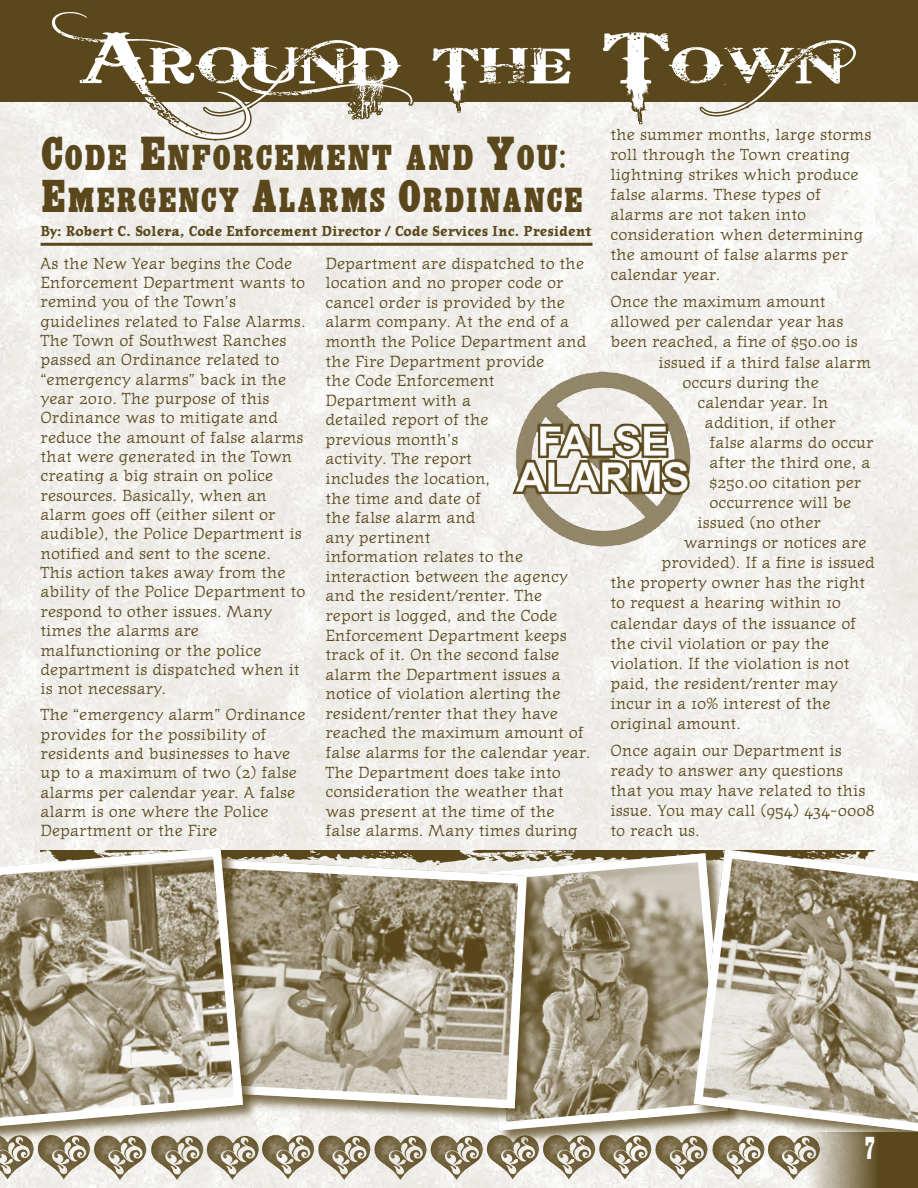
<style>
.page{position:relative;width:918px;height:1188px;background:#fff}
.page>*{position:absolute;margin:0;border:0;box-sizing:border-box;transform-origin:0 0}
.t1{font:49.35px "Bleeding Cowboys";letter-spacing:.03em;color:#fff;scale:1.5 1}
.t2{font:43.5px "Headliner";color:#5a481c}
.t3{font:42px "Headliner";color:#5a481c}
.t4{font:33px "Playbill";color:#fff}
.t5{font:15.9px/19.5px "Journal Text";color:#5a481c}
.t6{font:14.25px "Journal Bold Lin";color:#5a481c;scale:.9 1}
.s1{font-size:70.5px}
</style>
<div class="page">
<img style="left:0;top:102px;width:918px;height:1086px">
<div style="left:0;top:0;width:918px;height:102px;background:#5a481c"></div>
<svg style="left:807px;top:1150px;width:71px;height:38px"></svg>
<div style="left:878px;top:1132px;width:40px;height:56px;background:#5a481c"></div>
<hr style="left:41px;top:243px;width:551px;height:3px;background:#5a481c">
<img style="left:512px;top:372px;width:134px;height:175px">
<img style="left:259px;top:851px;width:133px;height:2px">
<img style="left:392px;top:850px;width:80px;height:3px">
<svg style="left:49px;top:102px;width:366px;height:42px"></svg>
<svg style="left:430px;top:102px;width:144px;height:12px"></svg>
<svg style="left:600px;top:102px;width:259px;height:24px"></svg>
<img style="left:599px;top:1146px;width:53px;height:33px">
<img style="left:37px;top:1149px;width:53px;height:30px">
<hr style="left:0;top:551px;width:4px;height:340px;background:#efede9">
<div style="left:476px;top:853px;width:267px;height:293px;background:#5a481c;opacity:.75"></div>
<svg style="left:472px;top:849px;width:222px;height:286px"></svg>
<div style="left:694px;top:849px;width:224px;height:301px;background:#5a481c;opacity:.75"></div>
<svg style="left:694px;top:850px;width:224px;height:284px"></svg>
<div style="left:164px;top:857px;width:379px;height:267px;background:#5a481c;opacity:.75"></div>
<svg style="left:259px;top:853px;width:272px;height:260px"></svg>
<div style="left:0;top:847px;width:259px;height:302px;background:#5a481c;opacity:.75"></div>
<svg style="left:0;top:843px;width:247px;height:295px"></svg>
<h1 class="t1" style="left:80px;top:38px;width:582px"><span class="s1">A</span>round the <span class="s1">T</span>own</h1>
<p class="t5" style="left:610px;top:124px;width:262px;line-height:20.1px">the summer months, large storms roll through the Town creating lightning strikes which produce false alarms. These types of alarms are not taken into consideration when determining the amount of false alarms per calendar year.</p>
<p class="t5" style="left:610px;top:292px;width:217px">Once the maximum amount</p>
<p class="t5" style="left:610px;top:312px;width:234px">allowed per calendar year has</p>
<p class="t5" style="left:610px;top:332px;width:249px">been reached, a fine of $50.00 is</p>
<p class="t5" style="left:658px;top:352px;width:214px">issued if a third false alarm</p>
<p class="t5" style="left:682px;top:372px;width:138px">occurs during the</p>
<p class="t5" style="left:697px;top:392px;width:132px">calendar year. In</p>
<p class="t5" style="left:705px;top:413px;width:133px">addition, if other</p>
<p class="t5" style="left:709px;top:433px;width:166px">false alarms do occur</p>
<p class="t5" style="left:709px;top:453px;width:162px">after the third one, a</p>
<p class="t5" style="left:709px;top:473px;width:153px">$250.00 citation per</p>
<p class="t5" style="left:709px;top:493px;width:143px">occurrence will be</p>
<p class="t5" style="left:697px;top:513px;width:125px">issued (no other</p>
<p class="t5" style="left:684px;top:533px;width:184px">warnings or notices are</p>
<p class="t5" style="left:661px;top:553px;width:215px">provided). If a fine is issued</p>
<p class="t5" style="left:610px;top:573px;width:256px">the property owner has the right</p>
<p class="t5" style="left:610px;top:593px;width:232px">to request a hearing within 10</p>
<p class="t5" style="left:610px;top:613px;width:247px">calendar days of the issuance of</p>
<p class="t5" style="left:610px;top:633px;width:220px">the civil violation or pay the</p>
<p class="t5" style="left:610px;top:654px;width:240px">violation. If the violation is not</p>
<p class="t5" style="left:610px;top:674px;width:229px">paid, the resident/renter may</p>
<p class="t5" style="left:610px;top:694px;width:222px">incur in a 10% interest of the</p>
<p class="t5" style="left:610px;top:714px;width:132px">original amount.</p>
<p class="t5" style="left:610px;top:740px;width:266px;line-height:20.1px">Once again our Department is ready to answer any questions that you may have related to this issue. You may call (954) 434-0008 to reach us.</p>
<h2 class="t2" style="left:41px;top:127px;width:528px">Code Enforcement and You:</h2>
<h3 class="t3" style="left:41px;top:171px;width:544px">Emergency Alarms Ordinance</h3>
<p class="t6" style="left:41px;top:222px;width:614px">By: Robert C. Solera, Code Enforcement Director / Code Services Inc. President</p>
<p class="t5" style="left:41px;top:253px;width:267px">As the New Year begins the Code<br>Enforcement Department wants to remind you of the Town’s guidelines related to False Alarms.<br>The Town of Southwest Ranches passed an Ordinance related to “emergency alarms” back in the year 2010. The purpose of this<br>Ordinance was to mitigate and reduce the amount of false alarms that were generated in the Town creating a big strain on police resources. Basically, when an alarm goes off (either silent or audible), the Police Department is notified and sent to the scene.<br>This action takes away from the ability of the Police Department to respond to other issues. Many times the alarms are malfunctioning or the police department is dispatched when it is not necessary.</p>
<p class="t5" style="left:41px;top:705px;width:266px">The “emergency alarm” Ordinance provides for the possibility of residents and businesses to have up to a maximum of tw0 (2) false alarms per calendar year. A false alarm is one where the Police<br>Department or the Fire</p>
<p class="t5" style="left:326px;top:254px;width:267px">Department are dispatched to the location and no proper code or cancel order is provided by the alarm company. At the end of a month the Police Department and the Fire Department provide<br>the Code Enforcement<br>Department with a<br>detailed report of the<br>previous month’s<br>activity. The report<br>includes the location,<br>the time and date of<br>the false alarm and<br>any pertinent<br>information relates to the interaction between the agency and the resident/renter. The report is logged, and the Code<br>Enforcement Department keeps track of it. On the second false alarm the Department issues a notice of violation alerting the resident/renter that they have reached the maximum amount of false alarms for the calendar year.<br>The Department does take into consideration the weather that was present at the time of the false alarms. Many times during</p>
<h3 class="t4" style="left:864px;top:1131px;width:13px">7</h3>
</div>
